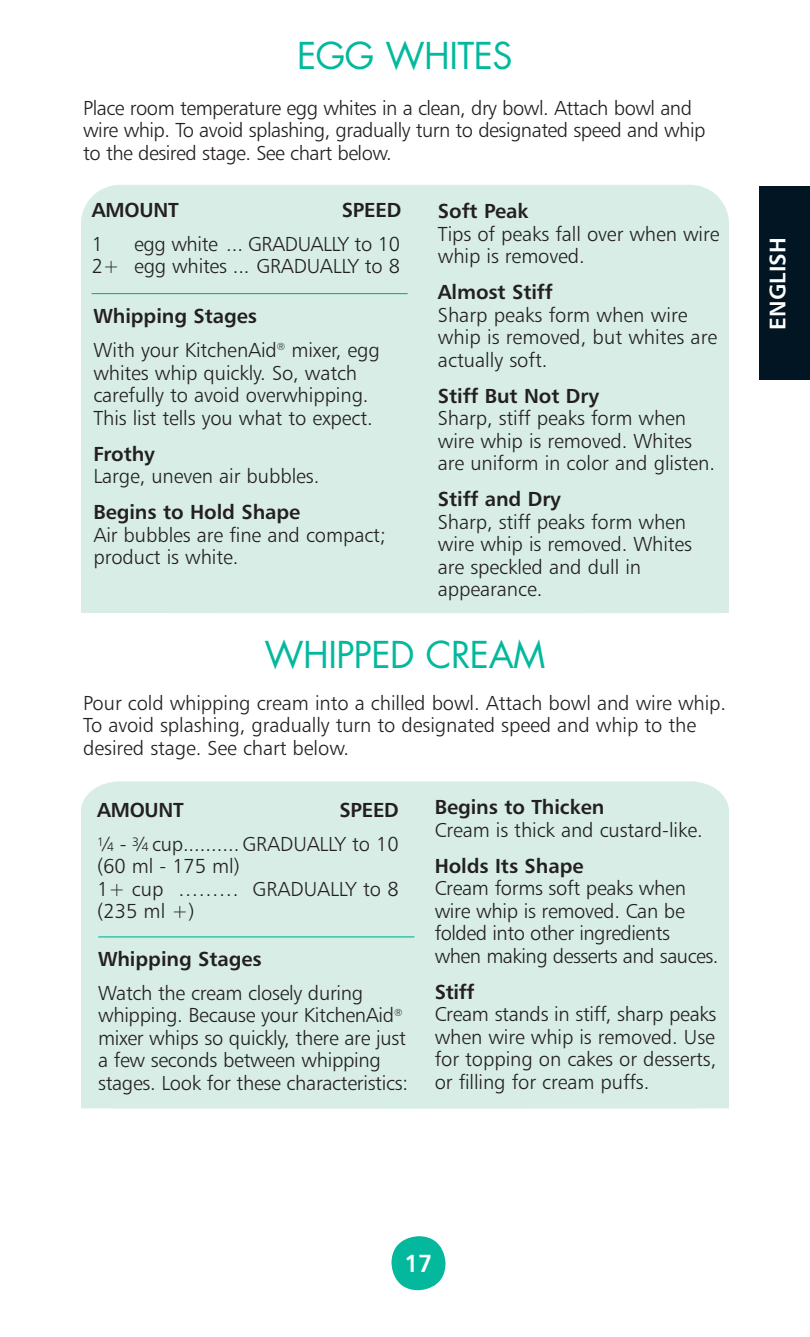
<style>
.page{position:relative;width:810px;height:1337px;background:#fff}
.page>*{position:absolute;margin:0;border:0;box-sizing:border-box;transform-origin:0 0}
.t1{font:36px "Futura";letter-spacing:-.015em;color:#03b89d}
.t2{font:24.75px "Humanist 777 BT Bold B";color:#fff;scale:.95 1}
.t3{font:22.5px "Humanist 777 BT Bold B";color:#fff}
.t4{font:20.25px/22.5px "Humanist 777 BT Light B";letter-spacing:-.005em;color:#231f20}
.t5{font:20.25px/22.5px "Humanist 777 BT Light B";letter-spacing:-.025em;color:#231f20}
.t6{font:20.25px "Humanist 777 BT Bold B";letter-spacing:-.005em;color:#231f20}
.s1{font-size:12.38px}
</style>
<div class="page">
<div style="left:391px;top:1236px;width:54px;height:54px;background:#03b89d;border-radius:50%"></div>
<div style="left:759px;top:186px;width:51px;height:194px;background:#011622"></div>
<div style="left:81px;top:781px;width:648px;height:328px;background:#d7ede6"></div>
<div style="left:81px;top:185px;width:648px;height:428px;background:#d7ede6"></div>
<hr style="left:92px;top:293px;width:316px;height:1px;background:#03b89d">
<hr style="left:98px;top:936px;width:316px;height:1px;background:#03b89d">
<h1 class="t1" style="left:297px;top:39px;width:217px">EGG WHITES</h1>
<p class="t5" style="left:83px;top:98px;width:624px">Place room temperature egg whites in a clean, dry bowl. Attach bowl and wire whip. To avoid splashing, gradually turn to designated speed and whip to the desired stage. See chart below.</p>
<p class="t6" style="left:92px;top:200px;width:88px">AMOUNT</p>
<p class="t6" style="left:342px;top:200px;width:61px">SPEED</p>
<p class="t4" style="left:92px;top:234px;width:13px">1</p>
<p class="t4" style="left:92px;top:234px;width:310px;text-align:right">egg white ... GRADUALLY to 10<br>2+ egg whites ... GRADUALLY to 8</p>
<p class="t6" style="left:93px;top:306px;width:165px">Whipping Stages</p>
<p class="t4" style="left:93px;top:340px;width:288px">With your KitchenAid<sup>®</sup> mixer, egg whites whip quickly. So, watch carefully to avoid overwhipping.<br>This list tells you what to expect.</p>
<p class="t6" style="left:93px;top:443px;width:63px">Frothy</p>
<p class="t4" style="left:93px;top:466px;width:227px">Large, uneven air bubbles.</p>
<p class="t6" style="left:93px;top:502px;width:208px">Begins to Hold Shape</p>
<p class="t4" style="left:93px;top:524px;width:294px">Air bubbles are fine and compact; product is white.</p>
<p class="t6" style="left:438px;top:201px;width:92px">Soft Peak</p>
<p class="t4" style="left:438px;top:223px;width:283px">Tips of peaks fall over when wire whip is removed.</p>
<p class="t6" style="left:438px;top:282px;width:116px">Almost Stiff</p>
<p class="t4" style="left:438px;top:304px;width:281px">Sharp peaks form when wire whip is removed, but whites are actually soft.</p>
<p class="t6" style="left:438px;top:385px;width:163px">Stiff But Not Dry</p>
<p class="t4" style="left:438px;top:408px;width:279px">Sharp, stiff peaks form when wire whip is removed. Whites are uniform in color and glisten.</p>
<p class="t6" style="left:438px;top:489px;width:125px">Stiff and Dry</p>
<p class="t4" style="left:438px;top:511px;width:256px">Sharp, stiff peaks form when wire whip is removed. Whites are speckled and dull in appearance.</p>
<h1 class="t1" style="left:264px;top:637px;width:283px">WHIPPED CREAM</h1>
<p class="t4" style="left:83px;top:692px;width:645px">Pour cold whipping cream into a chilled bowl. Attach bowl and wire whip.<br>To avoid splashing, gradually turn to designated speed and whip to the desired stage. See chart below.</p>
<p class="t6" style="left:97px;top:800px;width:88px">AMOUNT</p>
<p class="t6" style="left:340px;top:800px;width:61px">SPEED</p>
<p class="t4" style="left:97px;top:833px;width:303px"><sup>1</sup>⁄<span class="s1">4</span> - <sup>3</sup>⁄<span class="s1">4</span> cup.......... GRADUALLY to 10 (60 ml - 175 ml)<br>1+ cup ……… GRADUALLY to 8 (235 ml +)</p>
<p class="t6" style="left:98px;top:949px;width:165px">Whipping Stages</p>
<p class="t4" style="left:98px;top:982px;width:311px">Watch the cream closely during whipping. Because your KitchenAid<sup>® </sup>mixer whips so quickly, there are just a few seconds between whipping stages. Look for these characteristics:</p>
<p class="t6" style="left:435px;top:797px;width:171px">Begins to Thicken</p>
<p class="t4" style="left:435px;top:819px;width:269px">Cream is thick and custard-like.</p>
<p class="t6" style="left:435px;top:855px;width:150px">Holds Its Shape</p>
<p class="t5" style="left:435px;top:878px;width:285px">Cream forms soft peaks when wire whip is removed. Can be folded into other ingredients when making desserts and sauces.</p>
<p class="t6" style="left:435px;top:981px;width:41px">Stiff</p>
<p class="t4" style="left:435px;top:1004px;width:283px;text-align:justify">Cream stands in stiff, sharp peaks when wire whip is removed. Use for topping on cakes or desserts, or filling for cream puffs.</p>
<p class="t3" style="left:766px;top:330px;width:94px;rotate:-90deg">ENGLISH</p>
<p class="t2" style="left:404px;top:1250px;width:31px">17</p>
</div>
